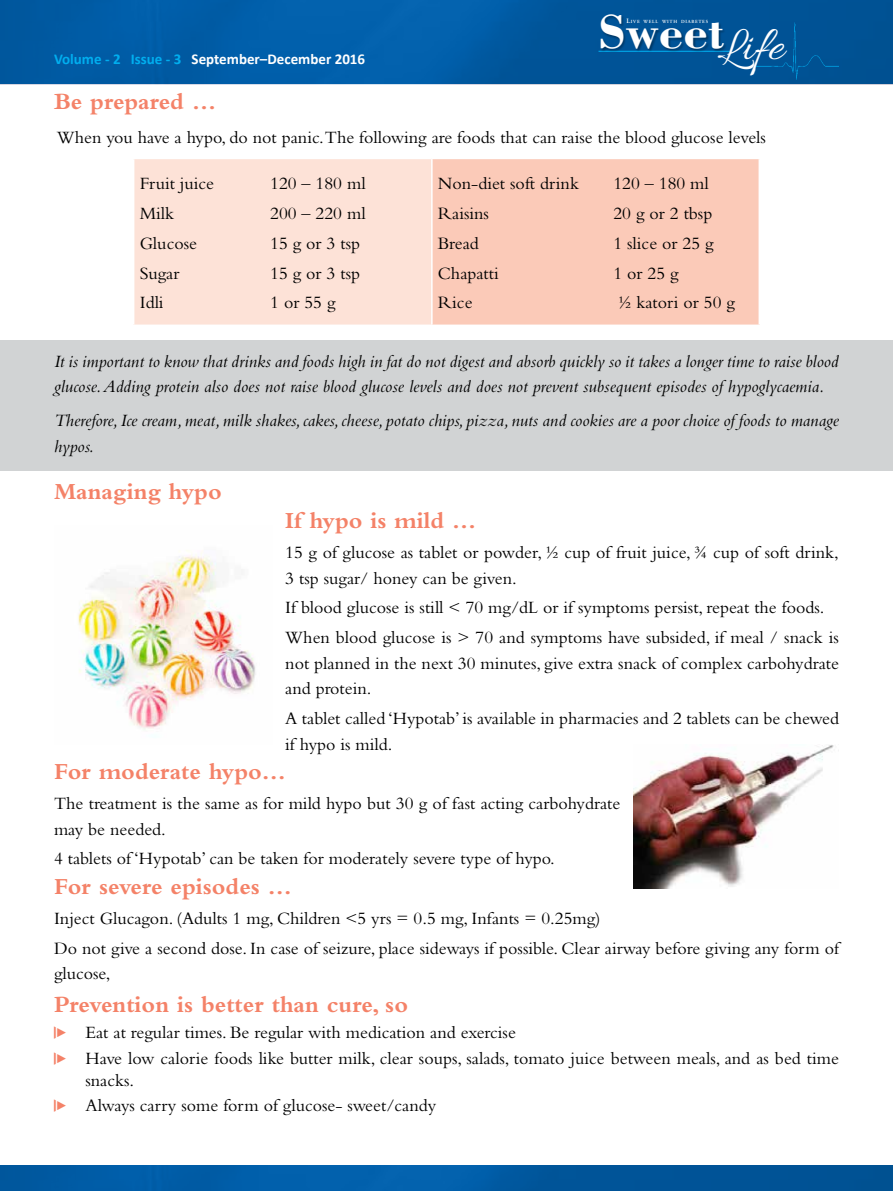
<style>
.page{position:relative;width:893px;height:1191px;background:#fff}
.page>*{position:absolute;margin:0;border:0;box-sizing:border-box;transform-origin:0 0}
.t1{font:700 49.35px "Bodoni";color:#fff}
.t2{font:700 24px "Bembo";color:#f48268}
.t3{font:18px/25.5px "Bembo";color:#000}
.t4{font:italic 18px/25.5px "Bembo";color:#000}
.t5{font:700 15px "Calibri";color:#fff}
.t6{font:600 4.65px "Adobe Garamond";letter-spacing:.145em;color:#fff}
.s1{color:#00aeef}
.s2{font-family:"Allura";font-weight:400}
.s3{font-size:6.75px}
.s4{font-family:"Pointers";color:#f48268}
</style>
<div class="page">
<img style="left:0;top:1165px;width:893px;height:26px">
<img style="left:0;top:0;width:893px;height:84px">
<hr style="left:598px;top:51px;width:132px;height:1px;background:#00aeef">
<div style="left:600px;top:14px;width:127px;height:38px;background:#000;opacity:.35"></div>
<div style="left:756px;top:21px;width:83px;height:60px;background:#005294"></div>
<div style="left:1px;top:340px;width:892px;height:131px;background:#d1d3d4"></div>
<div style="left:134px;top:158px;width:298px;height:167px;background:#fde2d7"></div>
<div style="left:432px;top:158px;width:327px;height:167px;background:#fbcab8"></div>
<hr style="left:133px;top:158px;width:299px;height:1px;background:#fff">
<hr style="left:432px;top:158px;width:328px;height:1px;background:#fff">
<hr style="left:431px;top:159px;width:2px;height:165px;background:#fff">
<hr style="left:133px;top:324px;width:299px;height:2px;background:#fff">
<hr style="left:432px;top:324px;width:328px;height:2px;background:#fff">
<img style="left:78px;top:550px;width:178px;height:180px">
<img style="left:633px;top:745px;width:201px;height:143px">
<p class="t5" style="left:54px;top:49px;width:313px"><span class="s1">Volume - 2 Issue - 3</span> September–December 2016</p>
<h1 class="t1" style="left:598px;top:1px;width:187px">Sweet<span class="s2">Life</span></h1>
<p class="t6" style="left:626px;top:19px;width:30px"><span class="s3">L</span>IVE WELL</p>
<p class="t6" style="left:662px;top:19px;width:48px">WITH DIABETES</p>
<h2 class="t2" style="left:54px;top:88px;width:164px">Be prepared …</h2>
<p class="t3" style="left:57px;top:124px;width:711px">When you have a hypo, do not panic.The following are foods that can raise the blood glucose levels</p>
<p class="t3" style="left:140px;top:170px;width:76px">Fruit juice</p>
<p class="t3" style="left:270px;top:170px;width:97px">120 – 180 ml</p>
<p class="t3" style="left:140px;top:200px;width:36px">Milk</p>
<p class="t3" style="left:270px;top:200px;width:97px">200 – 220 ml</p>
<p class="t3" style="left:140px;top:230px;width:59px">Glucose</p>
<p class="t3" style="left:270px;top:230px;width:91px">15 g or 3 tsp</p>
<p class="t3" style="left:140px;top:260px;width:41px">Sugar</p>
<p class="t3" style="left:270px;top:260px;width:91px">15 g or 3 tsp</p>
<p class="t3" style="left:140px;top:289px;width:25px">Idli</p>
<p class="t3" style="left:270px;top:289px;width:67px">1 or 55 g</p>
<p class="t3" style="left:438px;top:170px;width:143px">Non-diet soft drink</p>
<p class="t3" style="left:613px;top:170px;width:97px">120 – 180 ml</p>
<p class="t3" style="left:438px;top:200px;width:53px">Raisins</p>
<p class="t3" style="left:613px;top:200px;width:100px">20 g or 2 tbsp</p>
<p class="t3" style="left:438px;top:230px;width:43px">Bread</p>
<p class="t3" style="left:613px;top:230px;width:102px">1 slice or 25 g</p>
<p class="t3" style="left:438px;top:260px;width:62px">Chapatti</p>
<p class="t3" style="left:613px;top:260px;width:67px">1 or 25 g</p>
<p class="t3" style="left:438px;top:289px;width:36px">Rice</p>
<p class="t3" style="left:618px;top:289px;width:118px">½ katori or 50 g</p>
<p class="t4" style="left:54px;top:348px;width:786px">It is important to know that drinks and foods high in fat do not digest and absorb quickly so it takes a longer time to raise blood glucose. Adding protein also does not raise blood glucose levels and does not prevent subsequent episodes of hypoglycaemia.</p>
<p class="t4" style="left:54px;top:407px;width:786px">Therefore, Ice cream, meat, milk shakes, cakes, cheese, potato chips, pizza, nuts and cookies are a poor choice of foods to manage hypos.</p>
<h2 class="t2" style="left:54px;top:478px;width:169px">Managing hypo</h2>
<h2 class="t2" style="left:285px;top:507px;width:192px">If hypo is mild …</h2>
<p class="t3" style="left:285px;top:539px;width:555px">15 g of glucose as tablet or powder, ½ cup of fruit juice, ¾ cup of soft drink,<br>3 tsp sugar/ honey can be given.</p>
<p class="t3" style="left:285px;top:592px;width:555px;line-height:29.7px">If blood glucose is still &lt; 70 mg/dL or if symptoms persist, repeat the foods.<br>When blood glucose is &gt; 70 and symptoms have subsided, if meal / snack is</p>
<p class="t3" style="left:285px;top:650px;width:555px">not planned in the next 30 minutes, give extra snack of complex carbohydrate and protein.</p>
<p class="t3" style="left:285px;top:705px;width:555px">A tablet called ‘Hypotab’ is available in pharmacies and 2 tablets can be chewed if hypo is mild.</p>
<h2 class="t2" style="left:54px;top:758px;width:233px">For moderate hypo…</h2>
<p class="t3" style="left:54px;top:790px;width:568px">The treatment is the same as for mild hypo but 30 g of fast acting carbohydrate may be needed.</p>
<p class="t3" style="left:54px;top:845px;width:502px">4 tablets of ‘Hypotab’ can be taken for moderately severe type of hypo.</p>
<h2 class="t2" style="left:54px;top:873px;width:239px">For severe episodes …</h2>
<p class="t3" style="left:54px;top:903px;width:786px;line-height:29.7px">Inject Glucagon. (Adults 1 mg, Children &lt;5 yrs = 0.5 mg, Infants = 0.25mg)<br>Do not give a second dose. In case of seizure, place sideways if possible. Clear airway before giving any form of</p>
<p class="t3" style="left:54px;top:960px;width:58px">glucose,</p>
<h2 class="t2" style="left:54px;top:991px;width:356px">Prevention is better than cure, so</h2>
<p class="t3" style="left:54px;top:1019px;width:786px"><span class="s4">f</span> Eat at regular times. Be regular with medication and exercise<br><span class="s4">f</span> Have low calorie foods like butter milk, clear soups, salads, tomato juice between meals, and as bed time</p>
<p class="t3" style="left:54px;top:1066px;width:384px;text-indent:32px">snacks.<br><span class="s4">f</span> Always carry some form of glucose- sweet/candy</p>
</div>
